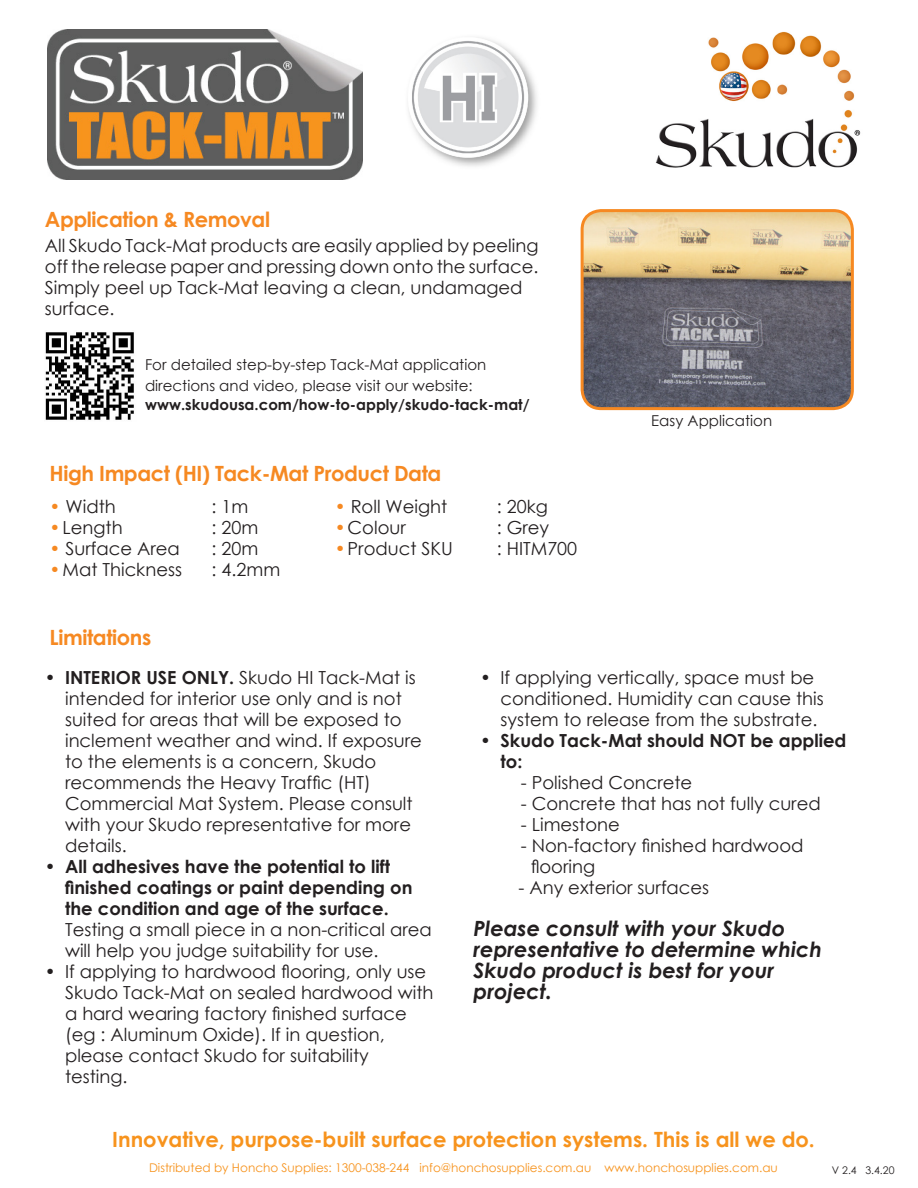
<style>
.page{position:relative;width:918px;height:1188px;background:#fff}
.page>*{position:absolute;margin:0;border:0;box-sizing:border-box;transform-origin:0 0}
.t1{font:italic 700 21px/21px "Century Gothic";color:#231f20}
.t2{font:700 21px "Century Gothic";letter-spacing:-.02em;color:#f68922}
.t3{font:700 21px "Century Gothic";color:#f7931d}
.t4{font:18px/21px "Century Gothic";color:#231f20}
.t5{font:700 18px/21px "Century Gothic";color:#231f20}
.t6{font:15px/21px "Century Gothic";color:#231f20}
.t7{font:700 15px "Century Gothic";color:#231f20}
.t8{font:12px "Century Gothic";color:#f7931d}
.t9{font:10.5px "Century Gothic";color:#231f20}
.s1{color:#f68922}
.s2{font-weight:700}
.s3{font-weight:400}
</style>
<div class="page">
<img style="left:655px;top:31px;width:206px;height:137px">
<div style="left:644px;top:20px;width:233px;height:169px;border:1px solid #fff;border-radius:6px"></div>
<img style="left:582px;top:211px;width:270px;height:198px">
<div style="left:581px;top:209px;width:273px;height:201px;border:3px solid #f68922;border-radius:19px"></div>
<img style="left:45px;top:332px;width:89px;height:88px">
<img style="left:408px;top:37px;width:129px;height:130px">
<img style="left:47px;top:29px;width:316px;height:150px">
<p class="t2" style="left:45px;top:203px;width:227px">Application &amp; Removal</p>
<p class="t4" style="left:45px;top:235px;width:495px">All Skudo Tack-Mat products are easily applied by peeling off the release paper and pressing down onto the surface.</p>
<p class="t4" style="left:45px;top:277px;width:479px">Simply peel up Tack-Mat leaving a clean, undamaged surface.</p>
<p class="t6" style="left:145px;top:354px;width:343px">For detailed step-by-step Tack-Mat application directions and video, please visit our website:</p>
<p class="t7" style="left:145px;top:393px;width:386px">www.skudousa.com/how-to-apply/skudo-tack-mat/</p>
<p class="t2" style="left:50px;top:457px;width:393px">High Impact (HI) Tack-Mat Product Data</p>
<p class="t4" style="left:50px;top:496px;width:68px"><span class="s1">•</span> Width</p>
<p class="t4" style="left:212px;top:496px;width:38px">: 1m</p>
<p class="t4" style="left:50px;top:517px;width:75px"><span class="s1">•</span>Length</p>
<p class="t4" style="left:212px;top:517px;width:48px">: 20m</p>
<p class="t4" style="left:50px;top:538px;width:132px"><span class="s1">•</span> Surface Area</p>
<p class="t4" style="left:212px;top:538px;width:48px">: 20m</p>
<p class="t4" style="left:50px;top:559px;width:134px"><span class="s1">•</span>Mat Thickness</p>
<p class="t4" style="left:212px;top:559px;width:70px">: 4.2mm</p>
<p class="t2" style="left:50px;top:621px;width:103px">Limitations</p>
<p class="t4" style="left:335px;top:496px;width:114px"><span class="s1">•</span> Roll Weight</p>
<p class="t4" style="left:497px;top:496px;width:53px">: 20kg</p>
<p class="t4" style="left:335px;top:517px;width:73px"><span class="s1">•</span>Colour</p>
<p class="t4" style="left:497px;top:517px;width:54px">: Grey</p>
<p class="t4" style="left:335px;top:538px;width:120px"><span class="s1">•</span>Product SKU</p>
<p class="t4" style="left:497px;top:538px;width:82px">: HITM700</p>
<p class="t6" style="left:651px;top:410px;width:122px">Easy Application</p>
<p class="t4" style="left:65px;top:666px;width:358px;text-indent:-20px"><span class="s2">• INTERIOR USE ONLY.</span> Skudo HI Tack-Mat is intended for interior use only and is not suited for areas that will be exposed to inclement weather and wind. If exposure to the elements is a concern, Skudo recommends the Heavy Traffic (HT)<br>Commercial Mat System. Please consult with your Skudo representative for more details.</p>
<p class="t5" style="left:65px;top:855px;width:368px;text-indent:-20px">• All adhesives have the potential to lift finished coatings or paint depending on the condition and age of the surface.<br><span class="s3">Testing a small piece in a non-critical area will help you judge suitability for use.</span></p>
<p class="t4" style="left:65px;top:960px;width:370px;text-indent:-20px">• If applying to hardwood flooring, only use Skudo Tack-Mat on sealed hardwood with a hard wearing factory finished surface (eg : Aluminum Oxide). If in question, please contact Skudo for suitability testing.</p>
<p class="t4" style="left:501px;top:666px;width:325px;text-indent:-20px">• If applying vertically, space must be conditioned. Humidity can cause this system to release from the substrate.</p>
<p class="t5" style="left:501px;top:729px;width:347px;text-indent:-20px">• Skudo Tack-Mat should NOT be applied to:</p>
<p class="t4" style="left:521px;top:771px;width:173px">- Polished Concrete</p>
<p class="t4" style="left:521px;top:792px;width:301px">- Concrete that has not fully cured</p>
<p class="t4" style="left:521px;top:813px;width:101px">- Limestone</p>
<p class="t4" style="left:531px;top:834px;width:274px;text-indent:-10px">- Non-factory finished hardwood flooring</p>
<p class="t4" style="left:518px;top:876px;width:192px">- Any exterior surfaces</p>
<p class="t1" style="left:474px;top:917px;width:350px">Please consult with your Skudo representative to determine which<br>Skudo product is best for your project.</p>
<p class="t3" style="left:112px;top:1123px;width:704px">Innovative, purpose-built surface protection systems. This is all we do.</p>
<p class="t8" style="left:149px;top:1159px;width:630px">Distributed by Honcho Supplies: 1300-038-244 info@honchosupplies.com.au www.honchosupplies.com.au</p>
<p class="t9" style="left:832px;top:1163px;width:64px">V 2.4 3.4.20</p>
</div>
